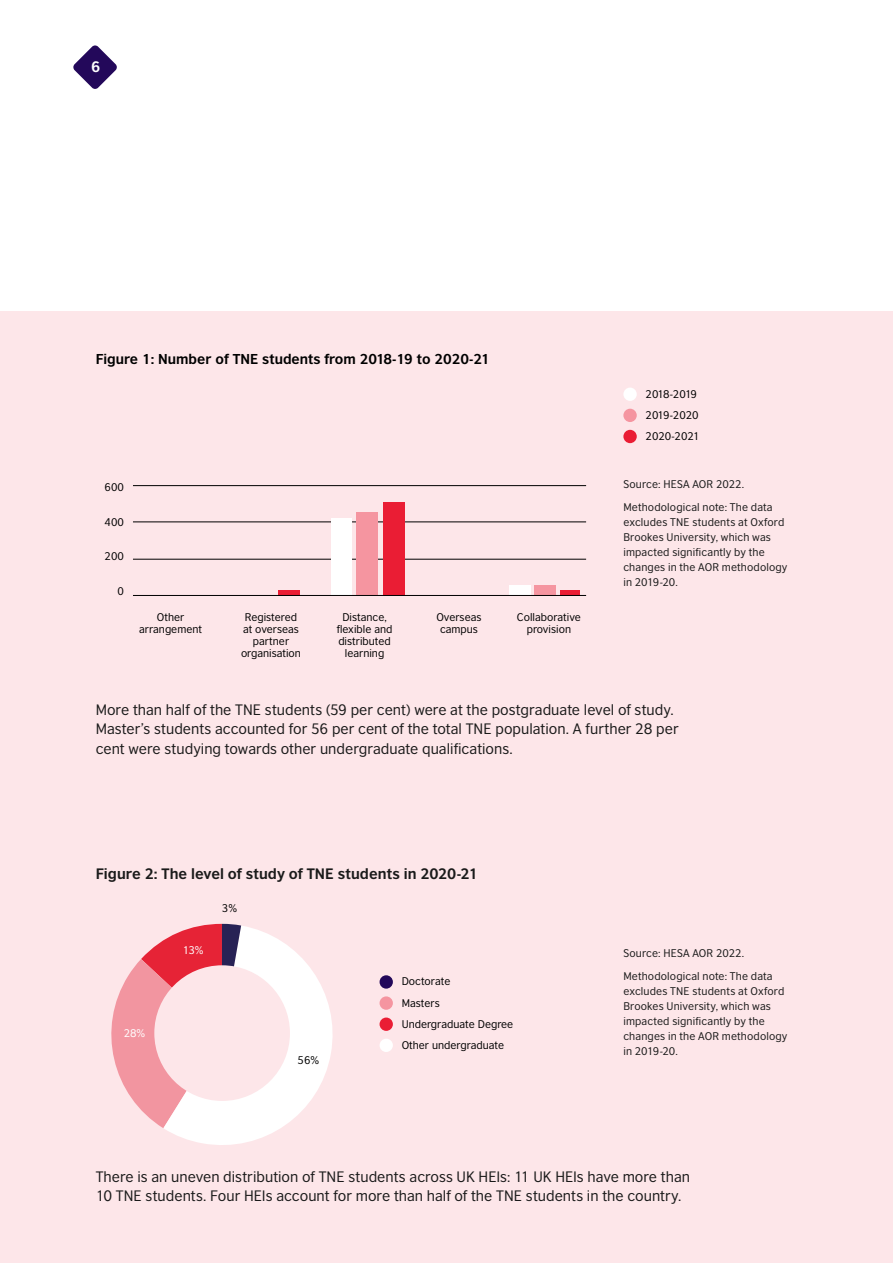
<style>
.page{position:relative;width:893px;height:1263px;background:#fff}
.page>*{position:absolute;margin:0;border:0;box-sizing:border-box;transform-origin:0 0}
.t1{font:14.25px/19.5px "British Council Sans";color:#1a1a1a}
.t2{font:700 14.25px "British Council Sans";letter-spacing:.005em;color:#1a1a1a}
.t3{font:700 14.25px "British Council Sans";color:#fff}
.t4{font:700 13.5px "British Council Sans";color:#000}
.t5{font:10.5px/15px "British Council Sans";letter-spacing:.015em;color:#1a1a1a}
.t6{font:10.5px/12px "British Council Sans";color:#000;text-align:center}
.t7{font:10.5px "British Council Sans";color:#fff}
</style>
<div class="page">
<div style="left:0;top:311px;width:893px;height:952px;background:#fde6e9"></div>
<div style="left:380px;top:975px;width:13px;height:14px;background:#23085a;border-radius:50%"></div>
<div style="left:380px;top:996px;width:13px;height:14px;background:#f595a0;border-radius:50%"></div>
<div style="left:380px;top:1017px;width:13px;height:14px;background:#ea1d34;border-radius:50%"></div>
<div style="left:380px;top:1039px;width:13px;height:13px;background:#fff;border-radius:50%"></div>
<hr style="left:133px;top:522px;width:453px;height:1px;background:#000">
<hr style="left:133px;top:559px;width:453px;height:1px;background:#000">
<hr style="left:133px;top:485px;width:453px;height:1px;background:#000">
<div style="left:331px;top:518px;width:21px;height:77px;background:#fff"></div>
<div style="left:509px;top:585px;width:22px;height:10px;background:#fff"></div>
<div style="left:356px;top:512px;width:21px;height:83px;background:#f595a0"></div>
<div style="left:535px;top:585px;width:21px;height:10px;background:#f595a0"></div>
<div style="left:383px;top:502px;width:22px;height:93px;background:#ea1d34"></div>
<div style="left:278px;top:590px;width:22px;height:5px;background:#ea1d34"></div>
<div style="left:561px;top:590px;width:19px;height:5px;background:#ea1d34"></div>
<div style="left:623px;top:388px;width:14px;height:13px;background:#fff;border-radius:50%"></div>
<div style="left:623px;top:409px;width:14px;height:13px;background:#f595a0;border-radius:50%"></div>
<div style="left:623px;top:430px;width:14px;height:13px;background:#ea1d34;border-radius:50%"></div>
<hr style="left:133px;top:595px;width:453px;height:1px;background:#000">
<svg style="left:111px;top:924px;width:222px;height:221px"></svg>
<div style="left:154px;top:965px;width:136px;height:136px;background:#fde6e9;border-radius:50%"></div>
<svg style="left:73px;top:45px;width:44px;height:44px"></svg>
<p class="t3" style="left:91px;top:54px;width:11px">6</p>
<p class="t4" style="left:96px;top:347px;width:396px">Figure 1: Number of TNE students from 2018-19 to 2020-21</p>
<p class="t6" style="left:105px;top:480px;width:21px">600</p>
<p class="t6" style="left:105px;top:515px;width:21px">400</p>
<p class="t6" style="left:105px;top:550px;width:21px">200</p>
<p class="t6" style="left:118px;top:584px;width:8px">0</p>
<p class="t6" style="left:139px;top:611px;width:64px">Other arrangement</p>
<p class="t6" style="left:241px;top:611px;width:61px">Registered at overseas partner organisation</p>
<p class="t6" style="left:337px;top:611px;width:57px">Distance, flexible and distributed learning</p>
<p class="t6" style="left:436px;top:611px;width:47px">Overseas campus</p>
<p class="t6" style="left:517px;top:611px;width:65px">Collaborative provision</p>
<p class="t6" style="left:646px;top:382px;width:56px;line-height:21.1px;text-align:left">2018-2019<br>2019-2020<br>2020-2021</p>
<p class="t5" style="left:623px;top:475px;width:122px">Source: HESA AOR 2022.</p>
<p class="t5" style="left:623px;top:499px;width:166px">Methodological note: The data excludes TNE students at Oxford<br>Brookes University, which was impacted significantly by the changes in the AOR methodology in 2019-20.</p>
<p class="t1" style="left:96px;top:699px;width:585px">More than half of the TNE students (59 per cent) were at the postgraduate level of study.<br>Master’s students accounted for 56 per cent of the total TNE population. A further 28 per cent were studying towards other undergraduate qualifications.</p>
<p class="t2" style="left:96px;top:861px;width:384px">Figure 2: The level of study of TNE students in 2020-21</p>
<p class="t7" style="left:124px;top:1024px;width:23px">28%</p>
<p class="t7" style="left:183px;top:942px;width:22px">13%</p>
<p class="t6" style="left:222px;top:901px;width:17px">3%</p>
<p class="t6" style="left:298px;top:1053px;width:23px">56%</p>
<p class="t6" style="left:402px;top:970px;width:113px;line-height:21.1px;text-align:left">Doctorate<br>Masters<br>Undergraduate Degree<br>Other undergraduate</p>
<p class="t5" style="left:623px;top:944px;width:122px">Source: HESA AOR 2022.</p>
<p class="t5" style="left:623px;top:968px;width:166px">Methodological note: The data excludes TNE students at Oxford<br>Brookes University, which was impacted significantly by the changes in the AOR methodology in 2019-20.</p>
<p class="t1" style="left:96px;top:1165px;width:596px">There is an uneven distribution of TNE students across UK HEIs: 11 UK HEIs have more than<br>10 TNE students. Four HEIs account for more than half of the TNE students in the country.</p>
</div>
